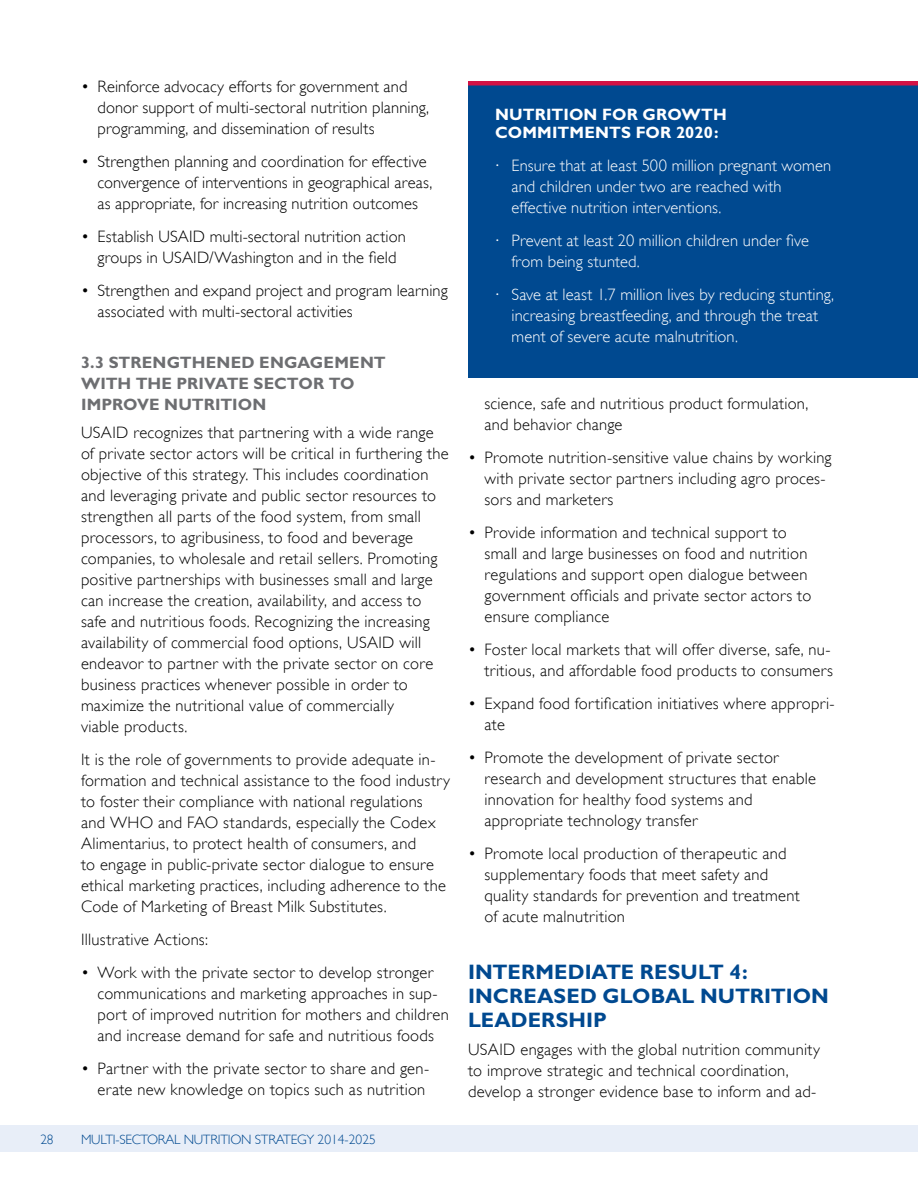
<style>
.page{position:relative;width:918px;height:1188px;background:#fff}
.page>*{position:absolute;margin:0;border:0;box-sizing:border-box;transform-origin:0 0}
.t1{font:700 21px/24px "Gill Sans";letter-spacing:.005em;color:#004990}
.t2{font:300 16.5px/21px "Gill Sans";letter-spacing:.015em;color:#000}
.t3{font:300 16.5px/21px "Gill Sans";letter-spacing:.005em;color:#fff}
.t4{font:700 16.5px/21px "Gill Sans";letter-spacing:.005em;color:#6d6e71}
.t5{font:700 16.5px/18px "Gill Sans";letter-spacing:.01em;color:#fff}
.t6{font:300 13.5px "Gill Sans";letter-spacing:-.02em;color:#004990}
</style>
<div class="page">
<div style="left:0;top:1125px;width:918px;height:27px;background:#e8eef8"></div>
<div style="left:468px;top:81px;width:450px;height:296px;background:#004990"></div>
<div style="left:468px;top:81px;width:450px;height:5px;background:#d31245"></div>
<p class="t6" style="left:40px;top:1132px;width:15px">28</p>
<p class="t2" style="left:98px;top:76px;width:333px;text-indent:-16px">• Reinforce advocacy efforts for government and donor support of multi-sectoral nutrition planning, programming, and dissemination of results</p>
<p class="t2" style="left:98px;top:151px;width:336px;text-indent:-16px">• Strengthen planning and coordination for effective convergence of interventions in geographical areas, as appropriate, for increasing nutrition outcomes</p>
<p class="t2" style="left:81px;top:226px;width:326px">• Establish USAID multi-sectoral nutrition action</p>
<p class="t2" style="left:98px;top:247px;width:301px">groups in USAID/Washington and in the field</p>
<p class="t2" style="left:98px;top:280px;width:352px;text-indent:-16px">• Strengthen and expand project and program learning associated with multi-sectoral activities</p>
<p class="t4" style="left:81px;top:352px;width:306px">3.3 STRENGTHENED ENGAGEMENT<br>WITH THE PRIVATE SECTOR TO<br>IMPROVE NUTRITION</p>
<p class="t2" style="left:81px;top:422px;width:369px">USAID recognizes that partnering with a wide range of private sector actors will be critical in furthering the objective of this strategy. This includes coordination and leveraging private and public sector resources to strengthen all parts of the food system, from small processors, to agribusiness, to food and beverage companies, to wholesale and retail sellers. Promoting positive partnerships with businesses small and large can increase the creation, availability, and access to safe and nutritious foods. Recognizing the increasing availability of commercial food options, USAID will endeavor to partner with the private sector on core business practices whenever possible in order to maximize the nutritional value of commercially<br>viable products.</p>
<p class="t2" style="left:81px;top:749px;width:370px">It is the role of governments to provide adequate in&shy;formation and technical assistance to the food industry to foster their compliance with national regulations and WHO and FAO standards, especially the Codex Alimentarius, to protect health of consumers, and<br>to engage in public-private sector dialogue to ensure ethical marketing practices, including adherence to the Code of Marketing of Breast Milk Substitutes.</p>
<p class="t2" style="left:81px;top:929px;width:129px">Illustrative Actions:</p>
<p class="t2" style="left:98px;top:962px;width:353px;text-indent:-16px">• Work with the private sector to develop stronger communications and marketing approaches in sup&shy;port of improved nutrition for mothers and children and increase demand for safe and nutritious foods</p>
<p class="t2" style="left:81px;top:1058px;width:349px;text-align:right">• Partner with the private sector to share and gen&shy;erate new knowledge on topics such as nutrition</p>
<p class="t6" style="left:81px;top:1132px;width:296px">MULTI-SECTORAL NUTRITION STRATEGY 2014-2025</p>
<h4 class="t5" style="left:495px;top:106px;width:233px">NUTRITION FOR GROWTH<br>COMMITMENTS FOR 2020:</h4>
<p class="t3" style="left:512px;top:155px;width:321px">Ensure that at least 500 million pregnant women</p>
<p class="t3" style="left:512px;top:176px;width:272px">and children under two are reached with effective nutrition interventions.</p>
<p class="t3" style="left:512px;top:230px;width:299px">Prevent at least 20 million children under five</p>
<p class="t3" style="left:512px;top:251px;width:130px">from being stunted.</p>
<p class="t3" style="left:512px;top:284px;width:324px">Save at least 1.7 million lives by reducing stunting,</p>
<p class="t3" style="left:512px;top:305px;width:308px">increasing breastfeeding, and through the treat ment of severe acute malnutrition.</p>
<p class="t2" style="left:485px;top:393px;width:325px">science, safe and nutritious product formulation, and behavior change</p>
<p class="t2" style="left:485px;top:447px;width:349px;text-indent:-16px">• Promote nutrition-sensitive value chains by working with private sector partners including agro proces&shy;sors and marketers</p>
<p class="t2" style="left:485px;top:522px;width:325px;text-indent:-16px">• Provide information and technical support to small and large businesses on food and nutrition regulations and support open dialogue between</p>
<p class="t2" style="left:485px;top:585px;width:328px">government officials and private sector actors to</p>
<p class="t2" style="left:485px;top:606px;width:126px">ensure compliance</p>
<p class="t2" style="left:468px;top:639px;width:367px;text-align:right">• Foster local markets that will offer diverse, safe, nu&shy;tritious, and affordable food products to consumers</p>
<p class="t2" style="left:485px;top:693px;width:351px;text-indent:-16px">• Expand food fortification initiatives where appropri&shy;ate</p>
<p class="t2" style="left:485px;top:747px;width:333px;text-indent:-16px">• Promote the development of private sector research and development structures that enable innovation for healthy food systems and appropriate technology transfer</p>
<p class="t2" style="left:485px;top:843px;width:317px;text-indent:-16px">• Promote local production of therapeutic and supplementary foods that meet safety and quality standards for prevention and treatment of acute malnutrition</p>
<h3 class="t1" style="left:468px;top:960px;width:362px">INTERMEDIATE RESULT 4:<br>INCREASED GLOBAL NUTRITION<br>LEADERSHIP</h3>
<p class="t2" style="left:468px;top:1039px;width:354px">USAID engages with the global nutrition community to improve strategic and technical coordination, develop a stronger evidence base to inform and ad-</p>
</div>
